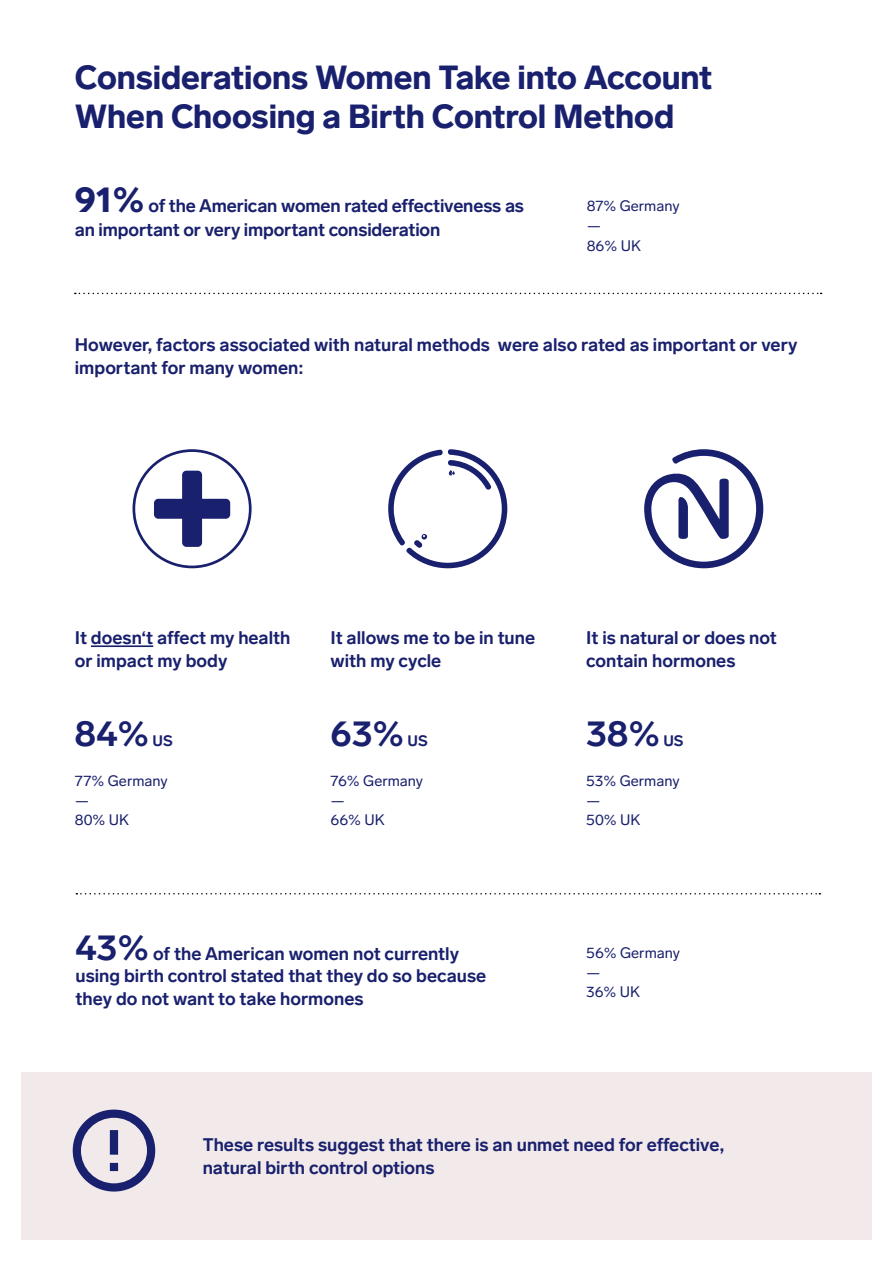
<style>
.page{position:relative;width:893px;height:1263px;background:#fff}
.page>*{position:absolute;margin:0;border:0;box-sizing:border-box;transform-origin:0 0}
.t1{font:700 36px "Lab Grotesque";color:#19206d}
.t2{font:900 33px/39.6px "Lab Grotesque";letter-spacing:-.005em;color:#19206d}
.t3{font:700 18px/23.4px "Lab Grotesque";color:#19206d}
.t4{font:15px/19.8px "Lab Grotesque";color:#19206d}
.t5{font:700 15px "Lab Grotesque";color:#19206d}
.s1{font-weight:900;font-size:36px}
.s2{font-size:36px}
</style>
<div class="page">
<div style="left:21px;top:1072px;width:851px;height:168px;background:#f2eaea"></div>
<svg style="left:75px;top:293px;width:747px;height:1px"></svg>
<svg style="left:76px;top:893px;width:744px;height:1px"></svg>
<svg style="left:644px;top:449px;width:119px;height:119px"></svg>
<hr style="left:91px;top:645px;width:62px;height:2px;background:#19206d">
<svg style="left:73px;top:1109px;width:82px;height:82px"></svg>
<svg style="left:388px;top:449px;width:119px;height:119px"></svg>
<svg style="left:154px;top:471px;width:76px;height:76px"></svg>
<div style="left:133px;top:449px;width:119px;height:119px;border:3px solid #19206d;border-radius:50%"></div>
<h2 class="t2" style="left:75px;top:57px;width:639px">Considerations Women Take into Account<br>When Choosing a Birth Control Method</h2>
<p class="t3" style="left:75px;top:195px;width:451px"><span class="s1">91%</span> of the American women rated effectiveness as an important or very important consideration</p>
<p class="t4" style="left:587px;top:196px;width:94px">87% Germany —<br>86% UK</p>
<p class="t3" style="left:75px;top:333px;width:724px">However, factors associated with natural methods were also rated as important or very important for many women:</p>
<p class="t3" style="left:75px;top:626px;width:217px">It doesn‘t affect my health or impact my body</p>
<p class="t3" style="left:331px;top:626px;width:206px">It allows me to be in tune with my cycle</p>
<h1 class="t1" style="left:75px;top:712px;width:76px">84%</h1>
<p class="t5" style="left:153px;top:732px;width:22px">US</p>
<p class="t4" style="left:75px;top:771px;width:94px">77% Germany —<br>80% UK</p>
<h1 class="t1" style="left:331px;top:712px;width:75px">63%</h1>
<p class="t5" style="left:408px;top:732px;width:22px">US</p>
<p class="t4" style="left:331px;top:771px;width:94px">76% Germany —<br>66% UK</p>
<p class="t3" style="left:76px;top:942px;width:412px;line-height:22.5px"><span class="s2">43%</span> of the American women not currently using birth control stated that they do so because they do not want to take hormones</p>
<p class="t3" style="left:586px;top:626px;width:192px">It is natural or does not contain hormones</p>
<h1 class="t1" style="left:586px;top:712px;width:75px">38%</h1>
<p class="t5" style="left:663px;top:732px;width:22px">US</p>
<p class="t4" style="left:586px;top:771px;width:95px">53% Germany —<br>50% UK</p>
<p class="t4" style="left:586px;top:943px;width:95px">56% Germany —<br>36% UK</p>
<p class="t3" style="left:203px;top:1133px;width:523px">These results suggest that there is an unmet need for effective, natural birth control options</p>
</div>
